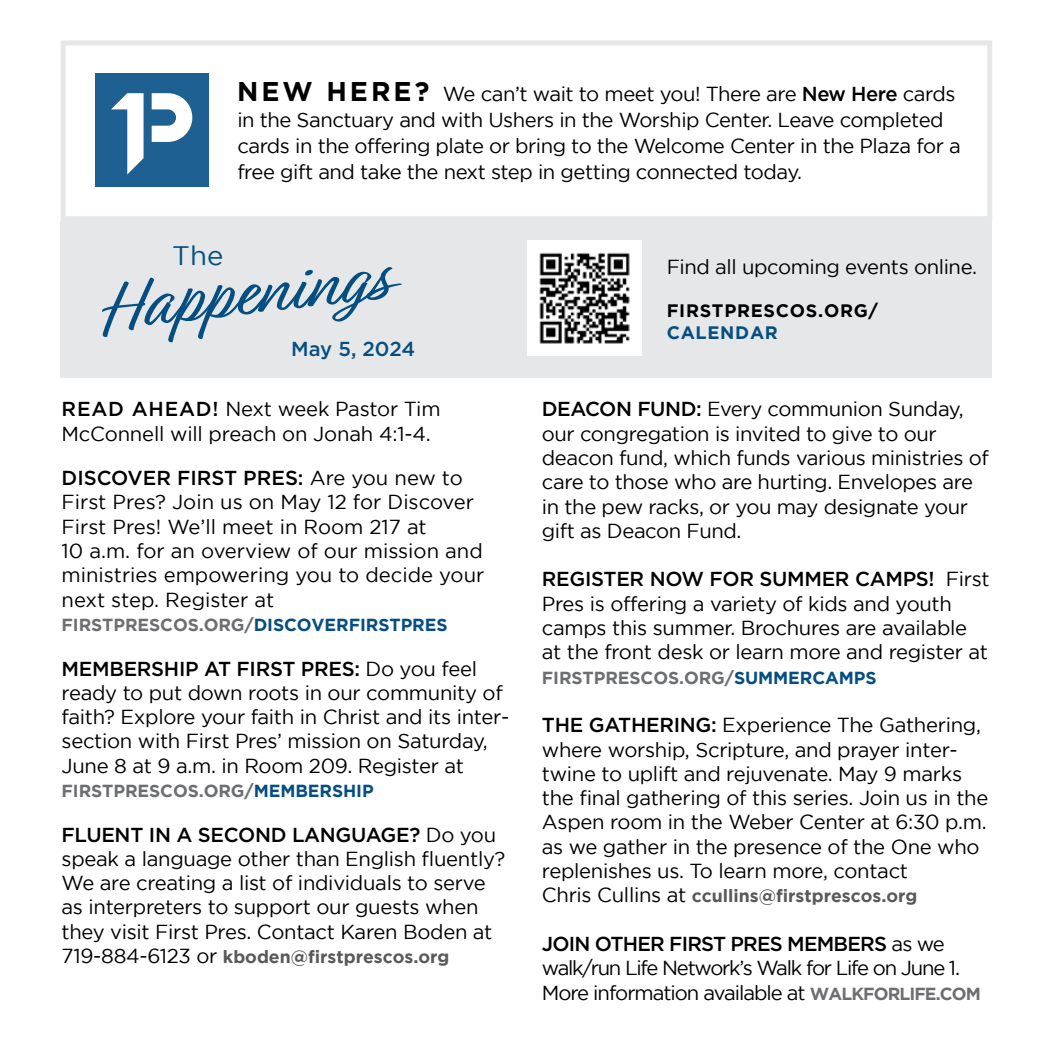
<style>
.page{position:relative;width:1053px;height:1053px;background:#fff}
.page>*{position:absolute;margin:0;border:0;box-sizing:border-box;transform-origin:0 0}
.t1{font:26.78px "Gotham";color:#054e81}
.t2{font:20.25px/24.3px "Gotham";letter-spacing:-.015em;color:#000}
.t3{font:20.25px/24.3px "Gotham";letter-spacing:-.06em;color:#000}
.t4{font:500 20.25px "Gotham";letter-spacing:-.01em;color:#054e81}
.t5{font:700 18px "Gotham";letter-spacing:.04em;color:#000}
.t6{font:700 18px "Gotham";letter-spacing:.04em;color:#054e81}
.t7{font:700 17.55px "Gotham";letter-spacing:-.005em;color:#6d6e71}
.t8{font:700 17.55px "Gotham";color:#58595b}
.s1{font-weight:700;font-size:27px}
.s2{font-weight:500}
.s3{color:#054e81}
.s4{font-weight:400;font-size:20.25px;color:#000}
.s5{font-weight:700;font-size:17.55px;color:#6d6e71}
</style>
<div class="page">
<div style="left:61px;top:221px;width:931px;height:157px;background:#e6e7e8"></div>
<img style="left:527px;top:241px;width:115px;height:115px">
<svg style="left:102px;top:267px;width:300px;height:76px"></svg>
<div style="left:61px;top:40px;width:931px;height:181px;background:#fff;border:5px solid #e6e7e8"></div>
<div style="left:95px;top:73px;width:114px;height:114px;background:#1f6092"></div>
<svg style="left:152px;top:93px;width:40px;height:49px"></svg>
<svg style="left:111px;top:93px;width:33px;height:81px"></svg>
<p class="t2" style="left:237px;top:81px;width:725px;line-height:25.9px"><span class="s1">NEW HERE?</span> We can’t wait to meet you! There are <span class="s2">New Here</span> cards in the Sanctuary and with Ushers in the Worship Center. Leave completed cards in the offering plate or bring to the Welcome Center in the Plaza for a free gift and take the next step in getting connected today.</p>
<h1 class="t1" style="left:172px;top:240px;width:53px">The</h1>
<p class="t4" style="left:291px;top:336px;width:126px">May 5, 2024</p>
<p class="t2" style="left:667px;top:254px;width:312px">Find all upcoming events online.</p>
<p class="t5" style="left:667px;top:300px;width:213px">FIRSTPRESCOS.ORG/</p>
<p class="t6" style="left:667px;top:322px;width:113px">CALENDAR</p>
<p class="t2" style="left:62px;top:397px;width:381px"><span class="s2">READ AHEAD!</span> Next week Pastor Tim<br>McConnell will preach on Jonah 4:1-4.</p>
<p class="t2" style="left:62px;top:466px;width:424px"><span class="s2">DISCOVER FIRST PRES:</span> Are you new to First Pres? Join us on May 12 for Discover First Pres! We’ll meet in Room 217 at<br>10 a.m. for an overview of our mission and ministries empowering you to decide your next step. Register at</p>
<p class="t7" style="left:62px;top:615px;width:387px">FIRSTPRESCOS.ORG/<span class="s3">DISCOVERFIRSTPRES</span></p>
<p class="t2" style="left:62px;top:656px;width:449px"><span class="s2">MEMBERSHIP AT FIRST PRES:</span> Do you feel ready to put down roots in our community of faith? Explore your faith in Christ and its inter&shy;section with First Pres’ mission on Saturday, June 8 at 9 a.m. in Room 209. Register at</p>
<p class="t7" style="left:62px;top:781px;width:314px">FIRSTPRESCOS.ORG/<span class="s3">MEMBERSHIP</span></p>
<p class="t2" style="left:62px;top:822px;width:445px"><span class="s2">FLUENT IN A SECOND LANGUAGE?</span> Do you speak a language other than English fluently?<br>We are creating a list of individuals to serve as interpreters to support our guests when they visit First Pres. Contact Karen Boden at</p>
<p class="t8" style="left:62px;top:947px;width:389px"><span class="s4">719-884-6123 or</span> kboden@firstprescos.org</p>
<p class="t2" style="left:542px;top:397px;width:448px"><span class="s2">DEACON FUND:</span> Every communion Sunday, our congregation is invited to give to our deacon fund, which funds various ministries of care to those who are hurting. Envelopes are in the pew racks, or you may designate your gift as Deacon Fund.</p>
<p class="t2" style="left:542px;top:567px;width:449px"><span class="s2">REGISTER NOW FOR SUMMER CAMPS!</span> First Pres is offering a variety of kids and youth camps this summer. Brochures are available at the front desk or learn more and register at</p>
<p class="t7" style="left:542px;top:667px;width:336px">FIRSTPRESCOS.ORG/<span class="s3">SUMMERCAMPS</span></p>
<p class="t2" style="left:542px;top:713px;width:448px"><span class="s2">THE GATHERING:</span> Experience The Gathering, where worship, Scripture, and prayer inter&shy;twine to uplift and rejuvenate. May 9 marks the final gathering of this series. Join us in the Aspen room in the Weber Center at 6:30 p.m. as we gather in the presence of the One who replenishes us. To learn more, contact</p>
<p class="t8" style="left:542px;top:886px;width:377px"><span class="s4">Chris Cullins at</span> ccullins@firstprescos.org</p>
<p class="t3" style="left:542px;top:931px;width:441px"><span class="s2">JOIN OTHER FIRST PRES MEMBERS</span> as we walk/run Life Network’s Walk for Life on June 1.<br>More information available at <span class="s5">WALKFORLIFE.COM</span></p>
</div>
